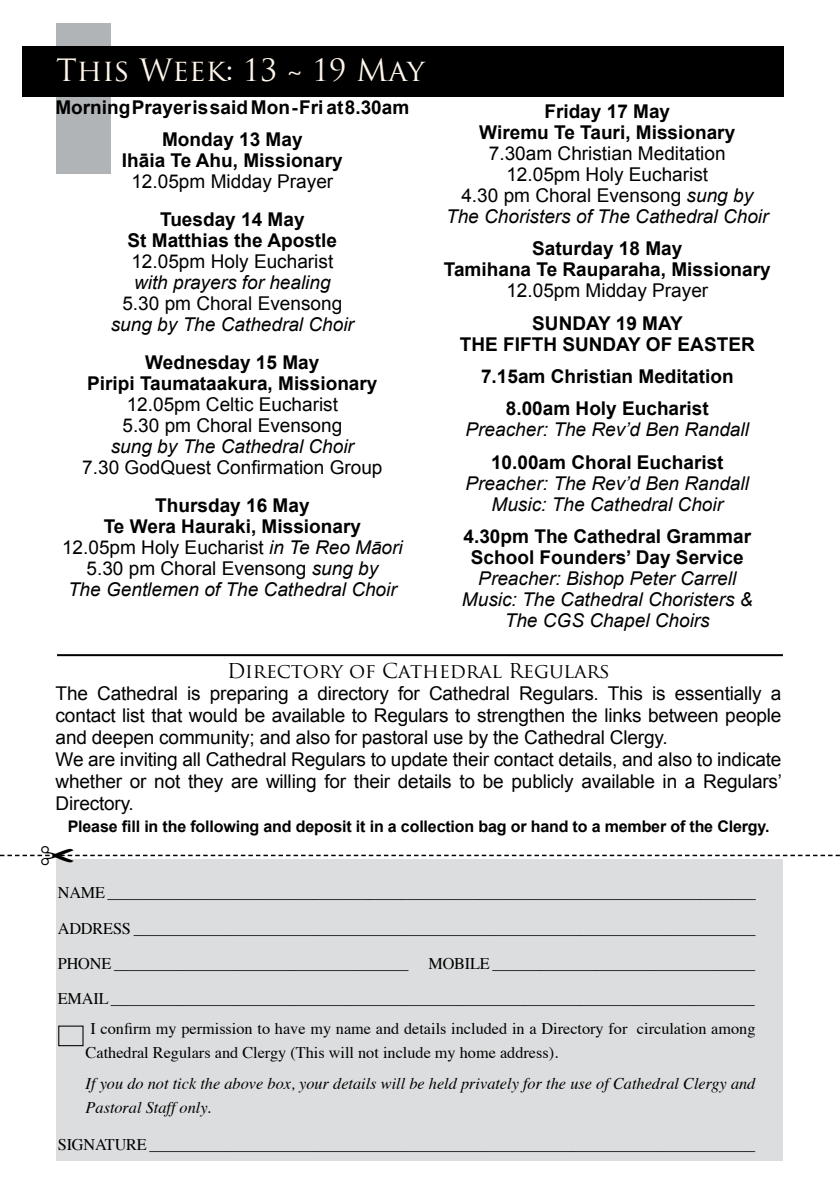
<style>
.page{position:relative;width:840px;height:1191px;background:#fff}
.page>*{position:absolute;margin:0;border:0;box-sizing:border-box;transform-origin:0 0}
.t1{font:30px "Trajan Pro";color:#fff6eb}
.t2{font:20px "Trajan Pro";letter-spacing:-.01em;color:#000}
.t3{font:19px/22px "Arial";letter-spacing:-.01em;color:#000}
.t4{font:700 19px/21px "Arial";color:#000;text-align:center}
.t5{font:italic 19px/21px "Arial";color:#000;text-align:center}
.t6{font:16.2px/35.2px "Times";color:#000;text-align:justify}
.t7{font:italic 16.2px/24.4px "Times";color:#000}
.t8{font:700 16px "Arial";letter-spacing:-.01em;color:#000}
.s1{font-weight:700;font-style:normal}
.s2{font-style:normal}
.s3{font-style:italic}
</style>
<div class="page">
<div style="left:56px;top:23px;width:54px;height:150px;background:#b1b4b6"></div>
<div style="left:22px;top:46px;width:761px;height:51px;background:#000"></div>
<hr style="left:57px;top:654px;width:725px;height:2px;background:#000">
<div style="left:57px;top:859px;width:725px;height:301px;background:#dcddde"></div>
<div style="left:58px;top:1025px;width:25px;height:21px;border:1px solid #000"></div>
<svg style="left:0;top:854px;width:839px;height:11px"></svg>
<h1 class="t1" style="left:56px;top:51px;width:369px">This Week: 13 ~ 19 May</h1>
<p class="t4" style="left:55px;top:92px;width:355px;line-height:32.4px">Morning Prayer is said Mon - Fri at 8.30am<br>Monday 13 May</p>
<p class="t4" style="left:122px;top:151px;width:222px">Ihāia Te Ahu, Missionary</p>
<p class="t3" style="left:131px;top:171px;width:203px">12.05pm Midday Prayer</p>
<p class="t4" style="left:127px;top:210px;width:211px">Tuesday 14 May<br>St Matthias the Apostle</p>
<p class="t3" style="left:131px;top:251px;width:203px">12.05pm Holy Eucharist</p>
<p class="t5" style="left:134px;top:272px;width:198px">with prayers for healing</p>
<p class="t3" style="left:122px;top:293px;width:221px">5.30 pm Choral Evensong</p>
<p class="t5" style="left:111px;top:314px;width:244px">sung by The Cathedral Choir</p>
<p class="t4" style="left:87px;top:353px;width:292px">Wednesday 15 May<br>Piripi Taumataakura, Missionary</p>
<p class="t3" style="left:122px;top:394px;width:221px;line-height:21px">12.05pm Celtic Eucharist<br>5.30 pm Choral Evensong</p>
<p class="t5" style="left:111px;top:436px;width:244px">sung by The Cathedral Choir</p>
<p class="t3" style="left:82px;top:457px;width:301px">7.30 GodQuest Confirmation Group</p>
<p class="t5" style="left:62px;top:495px;width:342px"><span class="s1">Thursday 16 May<br>Te Wera Hauraki, Missionary<br></span><span class="s2">12.05pm Holy Eucharist</span> in Te Reo Māori<br><span class="s2">5.30 pm Choral Evensong</span> sung by<br>The Gentlemen of The Cathedral Choir</p>
<p class="t4" style="left:479px;top:101px;width:257px">Friday 17 May<br>Wiremu Te Tauri, Missionary</p>
<p class="t3" style="left:446px;top:143px;width:324px;line-height:21px;text-align:center">7.30am Christian Meditation<br>12.05pm Holy Eucharist<br>4.30 pm Choral Evensong <span class="s3">sung by<br>The Choristers of The Cathedral Choir</span></p>
<p class="t4" style="left:443px;top:239px;width:328px">Saturday 18 May<br>Tamihana Te Rauparaha, Missionary</p>
<p class="t3" style="left:506px;top:280px;width:203px">12.05pm Midday Prayer</p>
<p class="t4" style="left:459px;top:313px;width:296px">SUNDAY 19 MAY<br>THE FIFTH SUNDAY OF EASTER</p>
<p class="t4" style="left:480px;top:361px;width:254px;line-height:32.4px">7.15am Christian Meditation<br>8.00am Holy Eucharist</p>
<p class="t5" style="left:465px;top:419px;width:285px">Preacher: The Rev’d Ben Randall</p>
<p class="t4" style="left:490px;top:452px;width:234px">10.00am Choral Eucharist</p>
<p class="t5" style="left:465px;top:473px;width:285px">Preacher: The Rev’d Ben Randall<br>Music: The Cathedral Choir</p>
<p class="t4" style="left:463px;top:526px;width:289px">4.30pm The Cathedral Grammar<br>School Founders’ Day Service</p>
<p class="t5" style="left:461px;top:568px;width:292px">Preacher: Bishop Peter Carrell<br>Music: The Cathedral Choristers &amp;<br>The CGS Chapel Choirs</p>
<p class="t2" style="left:227px;top:658px;width:384px">Directory of Cathedral Regulars</p>
<p class="t3" style="left:56px;top:682px;width:727px">The Cathedral is preparing a directory for Cathedral Regulars. This is essentially a contact list that would be available to Regulars to strengthen the links between people and deepen community; and also for pastoral use by the Cathedral Clergy.<br>We are inviting all Cathedral Regulars to update their contact details, and also to indicate whether or not they are willing for their details to be publicly available in a Regulars’ Directory.</p>
<p class="t8" style="left:68px;top:815px;width:702px">Please fill in the following and deposit it in a collection bag or hand to a member of the Clergy.</p>
<p class="t6" style="left:58px;top:874px;width:699px">NAME __________________________________________________________________________________ ADDRESS ______________________________________________________________________________ PHONE _____________________________________ MOBILE _________________________________ EMAIL _________________________________________________________________________________</p>
<p class="t6" style="left:86px;top:1015px;width:671px;line-height:24.4px">I confirm my permission to have my name and details included in a Directory for circulation among<br>Cathedral Regulars and Clergy (This will not include my home address).</p>
<p class="t7" style="left:86px;top:1070px;width:671px">If you do not tick the above box, your details will be held privately for the use of Cathedral Clergy and<br>Pastoral Staff only.</p>
<p class="t6" style="left:58px;top:1125px;width:698px">SIGNATURE ____________________________________________________________________________</p>
</div>
